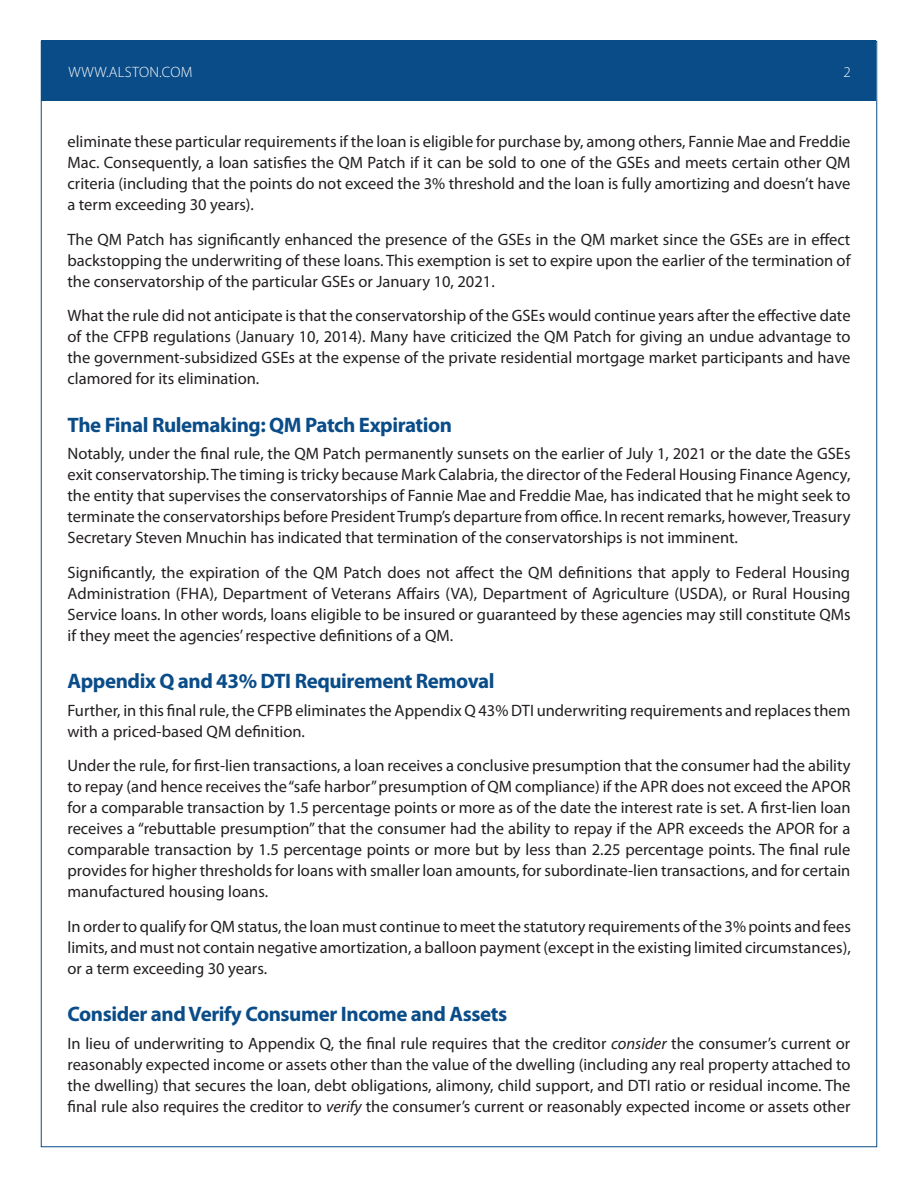
<style>
.page{position:relative;width:918px;height:1188px;background:#fff}
.page>*{position:absolute;margin:0;border:0;box-sizing:border-box;transform-origin:0 0}
.t1{font:700 21px "Myriad Pro";letter-spacing:-.02em;color:#0a4c88}
.t2{font:16.5px/21px "Myriad Pro";color:#231f20;text-align:justify}
.t3{font:300 15px "Myriad Pro";letter-spacing:.02em;color:#fff}
.s1{font-style:italic}
</style>
<div class="page">
<div style="left:42px;top:40px;width:834px;height:61px;background:#0a4c88"></div>
<p class="t3" style="left:68px;top:63px;width:126px">WWW.ALSTON.COM</p>
<p class="t3" style="left:843px;top:63px;width:9px">2</p>
<p class="t2" style="left:68px;top:131px;width:785px">eliminate these particular requirements if the loan is eligible for purchase by, among others, Fannie Mae and Freddie Mac. Consequently, a loan satisfies the QM Patch if it can be sold to one of the GSEs and meets certain other QM criteria (including that the points do not exceed the 3% threshold and the loan is fully amortizing and doesn’t have a term exceeding 30 years).</p>
<p class="t2" style="left:68px;top:229px;width:785px">The QM Patch has significantly enhanced the presence of the GSEs in the QM market since the GSEs are in effect backstopping the underwriting of these loans. This exemption is set to expire upon the earlier of the termination of the conservatorship of the particular GSEs or January 10, 2021.</p>
<p class="t2" style="left:68px;top:305px;width:785px">What the rule did not anticipate is that the conservatorship of the GSEs would continue years after the effective date of the CFPB regulations (January 10, 2014). Many have criticized the QM Patch for giving an undue advantage to the government-subsidized GSEs at the expense of the private residential mortgage market participants and have clamored for its elimination.</p>
<p class="t1" style="left:68px;top:411px;width:386px">The Final Rulemaking: QM Patch Expiration</p>
<p class="t2" style="left:68px;top:443px;width:785px">Notably, under the final rule, the QM Patch permanently sunsets on the earlier of July 1, 2021 or the date the GSEs exit conservatorship. The timing is tricky because Mark Calabria, the director of the Federal Housing Finance Agency, the entity that supervises the conservatorships of Fannie Mae and Freddie Mae, has indicated that he might seek to terminate the conservatorships before President Trump’s departure from office. In recent remarks, however, Treasury Secretary Steven Mnuchin has indicated that termination of the conservatorships is not imminent.</p>
<p class="t2" style="left:68px;top:562px;width:785px">Significantly, the expiration of the QM Patch does not affect the QM definitions that apply to Federal Housing Administration (FHA), Department of Veterans Affairs (VA), Department of Agriculture (USDA), or Rural Housing Service loans. In other words, loans eligible to be insured or guaranteed by these agencies may still constitute QMs if they meet the agencies’ respective definitions of a QM.</p>
<p class="t1" style="left:68px;top:667px;width:429px">Appendix Q and 43% DTI Requirement Removal</p>
<p class="t2" style="left:68px;top:700px;width:785px">Further, in this final rule, the CFPB eliminates the Appendix Q 43% DTI underwriting requirements and replaces them with a priced-based QM definition.</p>
<p class="t2" style="left:68px;top:755px;width:785px">Under the rule, for first-lien transactions, a loan receives a conclusive presumption that the consumer had the ability to repay (and hence receives the “safe harbor” presumption of QM compliance) if the APR does not exceed the APOR for a comparable transaction by 1.5 percentage points or more as of the date the interest rate is set. A first-lien loan receives a “rebuttable presumption” that the consumer had the ability to repay if the APR exceeds the APOR for a comparable transaction by 1.5 percentage points or more but by less than 2.25 percentage points. The final rule provides for higher thresholds for loans with smaller loan amounts, for subordinate-lien transactions, and for certain manufactured housing loans.</p>
<p class="t2" style="left:68px;top:916px;width:785px">In order to qualify for QM status, the loan must continue to meet the statutory requirements of the 3% points and fees limits, and must not contain negative amortization, a balloon payment (except in the existing limited circumstances), or a term exceeding 30 years.</p>
<p class="t1" style="left:68px;top:1000px;width:441px">Consider and Verify Consumer Income and Assets</p>
<p class="t2" style="left:68px;top:1033px;width:785px">In lieu of underwriting to Appendix Q, the final rule requires that the creditor <span class="s1">consider</span> the consumer’s current or reasonably expected income or assets other than the value of the dwelling (including any real property attached to the dwelling) that secures the loan, debt obligations, alimony, child support, and DTI ratio or residual income. The final rule also requires the creditor to <span class="s1">verify</span> the consumer’s current or reasonably expected income or assets other</p>
</div>
